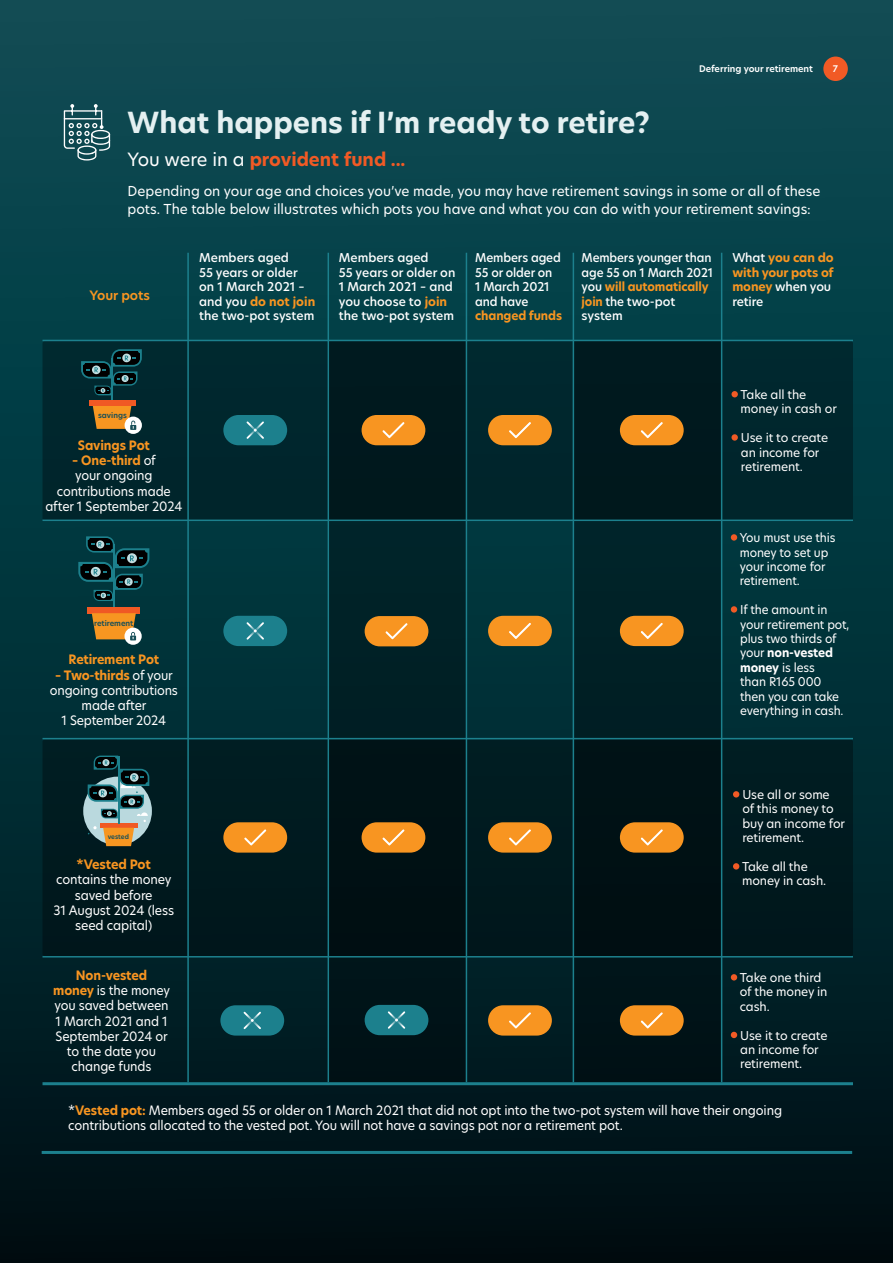
<style>
.page{position:relative;width:893px;height:1263px;background:#fff}
.page>*{position:absolute;margin:0;border:0;box-sizing:border-box;transform-origin:0 0}
.t1{font:700 28.5px "New Hero";color:#e4f0f1}
.t2{font:700 18px "New Hero";color:#f15a25}
.t3{font:13.5px/18px "New Hero";color:#fff}
.t4{font:12.75px/15.3px "New Hero";letter-spacing:-.01em;color:#fff;text-align:center}
.t5{font:12.75px/15.3px "New Hero";letter-spacing:-.01em;color:#fff;text-align:center;scale:.96 1}
.t6{font:700 12.75px "New Hero";letter-spacing:-.015em;color:#f89521;scale:.96 1}
.t7{font:700 12.75px "New Hero";letter-spacing:-.015em;color:#f89521}
.t8{font:600 12.75px "New Hero";color:#f89521}
.t9{font:12px/14.4px "New Hero";letter-spacing:-.01em;color:#fff}
.t10{font:500 12px/14.4px "New Hero";letter-spacing:-.005em;color:#fff}
.t11{font:500 12px/14.4px "New Hero";letter-spacing:-.005em;color:#fff;scale:.96 1}
.t12{font:700 12px/14.4px "New Hero";letter-spacing:-.01em;color:#f89521}
.t13{font:600 9px "New Hero";color:#fff}
.t14{font:600 7.5px "New Hero";color:#174f58}
.t15{font:600 6.45px "New Hero";letter-spacing:-.005em;color:#174f58}
.s1{font-weight:400;color:#fff}
.s2{font-weight:700;color:#f89521}
.s3{font-weight:500;color:#fff}
.s4{font-weight:700}
</style>
<div class="page">
<div style="left:0;top:0;width:893px;height:1263px;background:linear-gradient(to bottom,#0a5058,#001117)"></div>
<div style="left:43px;top:341px;width:810px;height:180px;background:#00262d;border-radius:2px"></div>
<div style="left:43px;top:740px;width:810px;height:216px;background:#001a1e;border-radius:2px"></div>
<div style="left:573px;top:341px;width:149px;height:743px;background:linear-gradient(to right,#00181d,#00181d);border-radius:2px"></div>
<div style="left:328px;top:341px;width:139px;height:743px;background:linear-gradient(to right,#00181d,#00181d);border-radius:2px"></div>
<svg style="left:733px;top:791px;width:6px;height:6px"></svg>
<svg style="left:733px;top:863px;width:6px;height:6px"></svg>
<svg style="left:731px;top:974px;width:6px;height:6px"></svg>
<svg style="left:731px;top:1032px;width:6px;height:6px"></svg>
<div style="left:731px;top:391px;width:7px;height:6px;background:#f15a25;border-radius:50%"></div>
<div style="left:731px;top:434px;width:7px;height:7px;background:#f15a25;border-radius:50%"></div>
<div style="left:731px;top:534px;width:6px;height:7px;background:#f15a25;border-radius:50%"></div>
<div style="left:731px;top:606px;width:6px;height:7px;background:#f15a25;border-radius:50%"></div>
<hr style="left:43px;top:519px;width:810px;height:2px;background:#1c808d">
<hr style="left:43px;top:340px;width:810px;height:1px;background:#1c808d">
<hr style="left:43px;top:1082px;width:810px;height:3px;background:#1c808d">
<hr style="left:43px;top:738px;width:810px;height:1px;background:#1c808d">
<hr style="left:43px;top:956px;width:810px;height:1px;background:#1c808d">
<hr style="left:328px;top:253px;width:1px;height:829px;background:#1c808d">
<hr style="left:187px;top:253px;width:2px;height:829px;background:#1c808d">
<hr style="left:466px;top:253px;width:1px;height:829px;background:#1c808d">
<hr style="left:573px;top:253px;width:1px;height:829px;background:#1c808d">
<hr style="left:721px;top:253px;width:1px;height:829px;background:#1c808d">
<div style="left:362px;top:822px;width:63px;height:31px;background:#f89521;border-radius:15px"></div>
<svg style="left:382px;top:829px;width:23px;height:17px"></svg>
<div style="left:488px;top:822px;width:64px;height:31px;background:#f89521;border-radius:15px"></div>
<svg style="left:509px;top:829px;width:22px;height:17px"></svg>
<div style="left:620px;top:822px;width:64px;height:31px;background:#f89521;border-radius:15px"></div>
<svg style="left:641px;top:829px;width:22px;height:17px"></svg>
<div style="left:220px;top:1005px;width:64px;height:30px;background:#1c808d;border-radius:15px"></div>
<svg style="left:244px;top:1012px;width:17px;height:17px"></svg>
<div style="left:223px;top:822px;width:64px;height:31px;background:#f89521;border-radius:15px"></div>
<svg style="left:244px;top:829px;width:23px;height:17px"></svg>
<div style="left:488px;top:1005px;width:64px;height:30px;background:#f89521;border-radius:15px"></div>
<svg style="left:509px;top:1012px;width:22px;height:17px"></svg>
<div style="left:620px;top:1005px;width:64px;height:30px;background:#f89521;border-radius:15px"></div>
<svg style="left:641px;top:1012px;width:22px;height:17px"></svg>
<div style="left:362px;top:415px;width:63px;height:30px;background:#f89521;border-radius:15px"></div>
<svg style="left:382px;top:422px;width:23px;height:16px"></svg>
<div style="left:488px;top:415px;width:64px;height:30px;background:#f89521;border-radius:15px"></div>
<svg style="left:509px;top:422px;width:22px;height:16px"></svg>
<div style="left:620px;top:415px;width:64px;height:30px;background:#f89521;border-radius:15px"></div>
<svg style="left:641px;top:422px;width:22px;height:16px"></svg>
<div style="left:223px;top:616px;width:64px;height:30px;background:#1c808d;border-radius:15px"></div>
<svg style="left:247px;top:622px;width:17px;height:18px"></svg>
<div style="left:223px;top:415px;width:64px;height:30px;background:#1c808d;border-radius:15px"></div>
<svg style="left:247px;top:421px;width:17px;height:18px"></svg>
<div style="left:488px;top:616px;width:64px;height:30px;background:#f89521;border-radius:15px"></div>
<svg style="left:509px;top:623px;width:22px;height:16px"></svg>
<div style="left:620px;top:616px;width:64px;height:30px;background:#f89521;border-radius:15px"></div>
<svg style="left:641px;top:623px;width:22px;height:16px"></svg>
<svg style="left:83px;top:777px;width:69px;height:68px"></svg>
<svg style="left:88px;top:756px;width:61px;height:90px"></svg>
<hr style="left:111px;top:358px;width:2px;height:42px;background:#1c808c">
<svg style="left:81px;top:349px;width:61px;height:46px"></svg>
<div style="left:89px;top:401px;width:46px;height:5px;background:#f05924"></div>
<svg style="left:125px;top:417px;width:17px;height:17px"></svg>
<svg style="left:93px;top:406px;width:43px;height:24px"></svg>
<div style="left:87px;top:607px;width:53px;height:6px;background:#f05924"></div>
<hr style="left:113px;top:544px;width:2px;height:63px;background:#1c808c">
<svg style="left:78px;top:536px;width:71px;height:65px;background:#0f3e44"></svg>
<svg style="left:124px;top:628px;width:18px;height:17px"></svg>
<svg style="left:92px;top:613px;width:44px;height:27px"></svg>
<div style="left:365px;top:1005px;width:63px;height:30px;background:#1c808d;border-radius:15px"></div>
<svg style="left:388px;top:1011px;width:17px;height:18px"></svg>
<div style="left:365px;top:616px;width:63px;height:30px;background:#f89521;border-radius:15px"></div>
<svg style="left:385px;top:623px;width:23px;height:17px"></svg>
<div style="left:823px;top:57px;width:25px;height:24px;background:#f15a25;border-radius:50%"></div>
<svg style="left:64px;top:104px;width:46px;height:57px;background:#437177"></svg>
<hr style="left:42px;top:1151px;width:810px;height:3px;background:#1c808d">
<p class="t13" style="left:699px;top:62px;width:116px">Deferring your retirement</p>
<p class="t13" style="left:833px;top:62px;width:7px">7</p>
<h1 class="t1" style="left:128px;top:103px;width:524px">What happens if I’m ready to retire?</h1>
<h2 class="t2" style="left:128px;top:147px;width:279px"><span class="s1">You were in a</span> provident fund ...</h2>
<p class="t3" style="left:128px;top:182px;width:694px">Depending on your age and choices you’ve made, you may have retirement savings in some or all of these pots. The table below illustrates which pots you have and what you can do with your retirement savings:</p>
<p class="t8" style="left:89px;top:286px;width:62px">Your pots</p>
<p class="t10" style="left:199px;top:251px;width:118px">Members aged<br>55 years or older on 1 March 2021 – and you <span class="s2">do not join </span>the two-pot system</p>
<p class="t10" style="left:339px;top:251px;width:118px">Members aged<br>55 years or older on<br>1 March 2021 – and you choose to <span class="s2">join </span>the two-pot system</p>
<p class="t10" style="left:475px;top:251px;width:87px">Members aged<br>55 or older on<br>1 March 2021 and have</p>
<p class="t12" style="left:475px;top:308px;width:88px">changed funds</p>
<p class="t11" style="left:582px;top:251px;width:139px">Members younger than age 55 on 1 March 2021 you <span class="s2">will automatically join</span> the two-pot system</p>
<p class="t12" style="left:732px;top:251px;width:103px"><span class="s3">What</span> you can do with your pots of money <span class="s3">when you retire</span></p>
<p class="t14" style="left:98px;top:410px;width:30px">savings</p>
<p class="t6" style="left:78px;top:436px;width:77px">Savings Pot</p>
<p class="t5" style="left:45px;top:453px;width:144px"><span class="s2">– One-third</span> of<br>your ongoing contributions made after 1 September 2024</p>
<p class="t14" style="left:94px;top:618px;width:41px">retirement</p>
<p class="t6" style="left:69px;top:651px;width:96px">Retirement Pot</p>
<p class="t5" style="left:50px;top:667px;width:135px"><span class="s2">– Two-thirds</span> of your ongoing contributions made after<br>1 September 2024</p>
<p class="t15" style="left:108px;top:832px;width:23px">vested</p>
<p class="t7" style="left:77px;top:856px;width:76px">*Vested Pot</p>
<p class="t4" style="left:53px;top:872px;width:122px">contains the money saved before<br>31 August 2024 (less seed capital)</p>
<p class="t5" style="left:53px;top:967px;width:123px"><span class="s2">Non-vested<br>money</span> is the money you saved between<br>1 March 2021 and 1<br>September 2024 or to the date you change funds</p>
<p class="t9" style="left:741px;top:387px;width:98px">Take all the money in cash or</p>
<p class="t9" style="left:741px;top:430px;width:89px">Use it to create an income for retirement.</p>
<p class="t9" style="left:740px;top:530px;width:97px">You must use this money to set up your income for retirement.</p>
<p class="t9" style="left:740px;top:602px;width:111px">If the amount in your retirement pot, plus two thirds of your <span class="s4">non-vested money</span> is less<br>than R165 000 then you can take everything in cash.</p>
<p class="t9" style="left:742px;top:787px;width:104px">Use all or some<br>of this money to buy an income for retirement.</p>
<p class="t9" style="left:742px;top:859px;width:86px">Take all the money in cash.</p>
<p class="t9" style="left:740px;top:970px;width:89px">Take one third of the money in cash.</p>
<p class="t9" style="left:740px;top:1028px;width:89px">Use it to create an income for retirement.</p>
<p class="t4" style="left:68px;top:1102px;width:715px;text-align:left">*<span class="s2">Vested pot:</span> Members aged 55 or older on 1 March 2021 that did not opt into the two-pot system will have their ongoing contributions allocated to the vested pot. You will not have a savings pot nor a retirement pot.</p>
</div>
